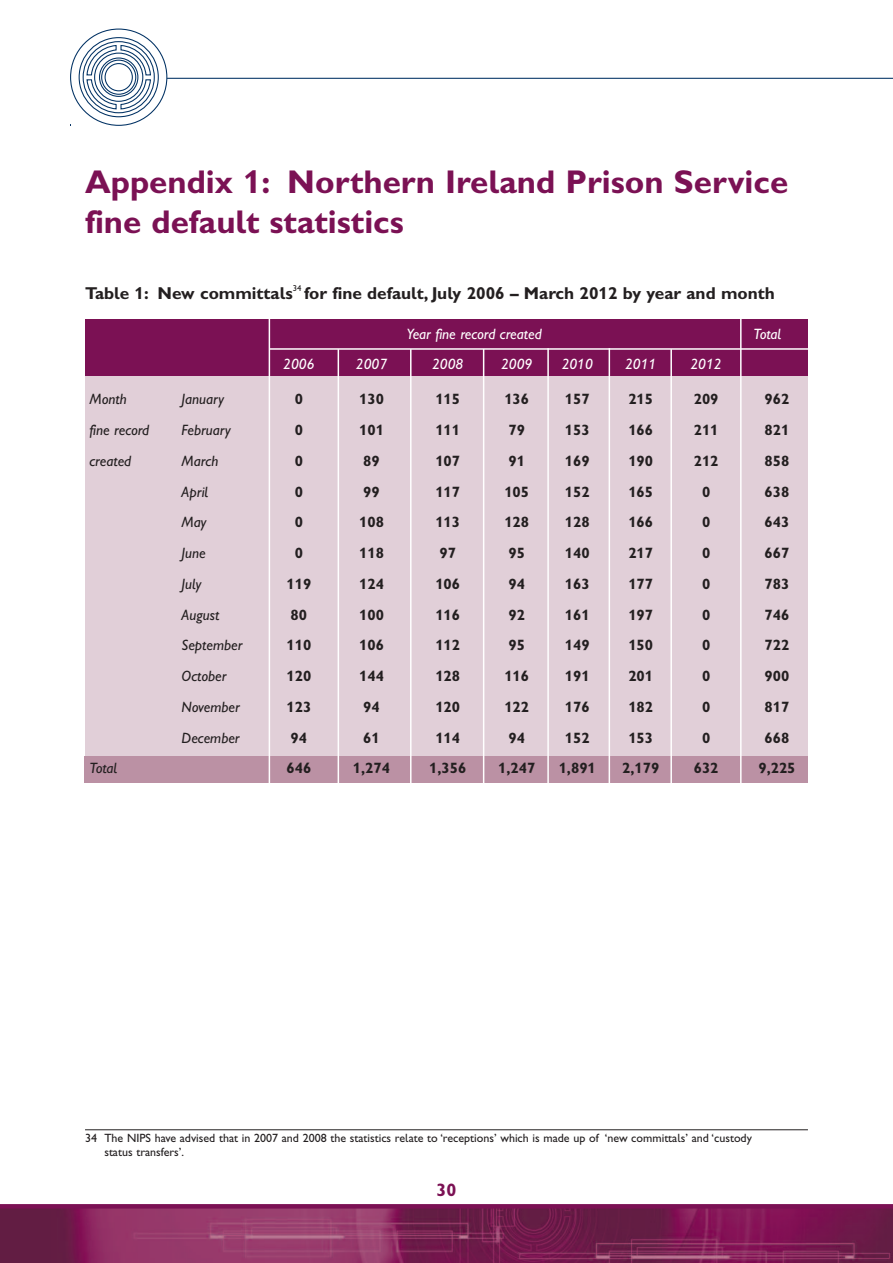
<style>
.page{position:relative;width:893px;height:1263px;background:#fff}
.page>*{position:absolute;margin:0;border:0;box-sizing:border-box;transform-origin:0 0}
.t1{font:33px/39.6px "Gill Sans Hta Bold Plain";color:#7b1154}
.t2{font:18px "Gill Sans Hta Bold Plain";color:#7b1154}
.t3{font:17.25px "Gill Sans Hta Bold Plain";color:#231f20}
.t4{font:15px "Gill Sans Hta Bold Plain";color:#231f20}
.t5{font:italic 15px "Gill Sans Hta";color:#231f20}
.t6{font:italic 15px "Gill Sans Hta";color:#fff}
.t7{font:12px/14.4px "Gill Sans Hta";color:#231f20}
.t8{font:8.7px "Gill Sans Hta";color:#231f20}
</style>
<div class="page">
<div style="left:85px;top:366px;width:723px;height:414px;background:#e1cfd8"></div>
<div style="left:85px;top:756px;width:723px;height:26px;background:#bb91a4"></div>
<div style="left:85px;top:320px;width:723px;height:56px;background:#7b1154"></div>
<hr style="left:167px;top:78px;width:726px;height:1px;background:#003163">
<div style="left:83px;top:41px;width:72px;height:72px;border:1px solid #003163;border-radius:50%"></div>
<div style="left:79px;top:37px;width:80px;height:80px;border:1px solid #003163;border-radius:50%"></div>
<svg style="left:86px;top:44px;width:66px;height:66px"></svg>
<img style="left:0;top:1208px;width:893px;height:55px">
<svg style="left:0;top:1204px;width:893px;height:4px;fill:#7b1154"></svg>
<hr style="left:269px;top:316px;width:1px;height:486px;background:#fff">
<hr style="left:338px;top:349px;width:1px;height:486px;background:#fff">
<hr style="left:410px;top:349px;width:2px;height:486px;background:#fff">
<hr style="left:483px;top:349px;width:1px;height:486px;background:#fff">
<hr style="left:547px;top:348px;width:2px;height:486px;background:#fff">
<hr style="left:609px;top:348px;width:1px;height:486px;background:#fff">
<hr style="left:670px;top:349px;width:2px;height:486px;background:#fff">
<hr style="left:740px;top:316px;width:2px;height:519px;background:#fff">
<hr style="left:270px;top:348px;width:547px;height:2px;background:#fff">
<hr style="left:85px;top:1129px;width:723px;height:1px;background:#231f20">
<h1 class="t1" style="left:85px;top:165px;width:705px">Appendix 1: Northern Ireland Prison Service fine default statistics</h1>
<p class="t3" style="left:85px;top:288px;width:209px">Table 1: New committals</p>
<p class="t8" style="left:293px;top:285px;width:10px">34</p>
<p class="t3" style="left:304px;top:288px;width:472px">for fine default, July 2006 – March 2012 by year and month</p>
<p class="t6" style="left:407px;top:329px;width:137px">Year fine record created</p>
<p class="t6" style="left:753px;top:329px;width:30px">Total</p>
<p class="t6" style="left:283px;top:359px;width:33px">2006</p>
<p class="t6" style="left:356px;top:359px;width:33px">2007</p>
<p class="t6" style="left:432px;top:359px;width:33px">2008</p>
<p class="t6" style="left:501px;top:359px;width:33px">2009</p>
<p class="t6" style="left:562px;top:359px;width:33px">2010</p>
<p class="t6" style="left:625px;top:359px;width:33px">2011</p>
<p class="t6" style="left:690px;top:359px;width:33px">2012</p>
<p class="t5" style="left:90px;top:394px;width:39px">Month</p>
<p class="t5" style="left:182px;top:394px;width:44px">January</p>
<p class="t4" style="left:295px;top:394px;width:10px">0</p>
<p class="t4" style="left:359px;top:394px;width:26px">130</p>
<p class="t4" style="left:435px;top:394px;width:26px">115</p>
<p class="t4" style="left:504px;top:394px;width:26px">136</p>
<p class="t4" style="left:565px;top:394px;width:26px">157</p>
<p class="t4" style="left:628px;top:394px;width:26px">215</p>
<p class="t4" style="left:694px;top:394px;width:26px">209</p>
<p class="t4" style="left:765px;top:394px;width:26px">962</p>
<p class="t5" style="left:90px;top:425px;width:61px">fine record</p>
<p class="t5" style="left:182px;top:425px;width:51px">February</p>
<p class="t4" style="left:295px;top:425px;width:10px">0</p>
<p class="t4" style="left:359px;top:425px;width:26px">101</p>
<p class="t4" style="left:435px;top:425px;width:26px">111</p>
<p class="t4" style="left:508px;top:425px;width:18px">79</p>
<p class="t4" style="left:565px;top:425px;width:26px">153</p>
<p class="t4" style="left:628px;top:425px;width:26px">166</p>
<p class="t4" style="left:694px;top:425px;width:26px">211</p>
<p class="t4" style="left:765px;top:425px;width:26px">821</p>
<p class="t5" style="left:90px;top:456px;width:43px">created</p>
<p class="t5" style="left:182px;top:456px;width:39px">March</p>
<p class="t4" style="left:295px;top:456px;width:10px">0</p>
<p class="t4" style="left:363px;top:456px;width:18px">89</p>
<p class="t4" style="left:435px;top:456px;width:26px">107</p>
<p class="t4" style="left:508px;top:456px;width:18px">91</p>
<p class="t4" style="left:565px;top:456px;width:26px">169</p>
<p class="t4" style="left:628px;top:456px;width:26px">190</p>
<p class="t4" style="left:694px;top:456px;width:26px">212</p>
<p class="t4" style="left:765px;top:456px;width:26px">858</p>
<p class="t5" style="left:182px;top:486px;width:28px">April</p>
<p class="t4" style="left:295px;top:486px;width:10px">0</p>
<p class="t4" style="left:363px;top:486px;width:18px">99</p>
<p class="t4" style="left:435px;top:486px;width:26px">117</p>
<p class="t4" style="left:504px;top:486px;width:26px">105</p>
<p class="t4" style="left:565px;top:486px;width:26px">152</p>
<p class="t4" style="left:628px;top:486px;width:26px">165</p>
<p class="t4" style="left:702px;top:486px;width:10px">0</p>
<p class="t4" style="left:765px;top:486px;width:26px">638</p>
<p class="t5" style="left:182px;top:517px;width:26px">May</p>
<p class="t4" style="left:295px;top:517px;width:10px">0</p>
<p class="t4" style="left:359px;top:517px;width:26px">108</p>
<p class="t4" style="left:435px;top:517px;width:26px">113</p>
<p class="t4" style="left:504px;top:517px;width:26px">128</p>
<p class="t4" style="left:565px;top:517px;width:26px">128</p>
<p class="t4" style="left:628px;top:517px;width:26px">166</p>
<p class="t4" style="left:702px;top:517px;width:10px">0</p>
<p class="t4" style="left:765px;top:517px;width:26px">643</p>
<p class="t5" style="left:182px;top:548px;width:26px">June</p>
<p class="t4" style="left:295px;top:548px;width:10px">0</p>
<p class="t4" style="left:359px;top:548px;width:26px">118</p>
<p class="t4" style="left:439px;top:548px;width:18px">97</p>
<p class="t4" style="left:508px;top:548px;width:18px">95</p>
<p class="t4" style="left:565px;top:548px;width:26px">140</p>
<p class="t4" style="left:628px;top:548px;width:26px">217</p>
<p class="t4" style="left:702px;top:548px;width:10px">0</p>
<p class="t4" style="left:765px;top:548px;width:26px">667</p>
<p class="t5" style="left:182px;top:579px;width:21px">July</p>
<p class="t4" style="left:286px;top:579px;width:26px">119</p>
<p class="t4" style="left:359px;top:579px;width:26px">124</p>
<p class="t4" style="left:435px;top:579px;width:26px">106</p>
<p class="t4" style="left:508px;top:579px;width:18px">94</p>
<p class="t4" style="left:565px;top:579px;width:26px">163</p>
<p class="t4" style="left:628px;top:579px;width:26px">177</p>
<p class="t4" style="left:702px;top:579px;width:10px">0</p>
<p class="t4" style="left:765px;top:579px;width:26px">783</p>
<p class="t5" style="left:182px;top:609px;width:39px">August</p>
<p class="t4" style="left:291px;top:609px;width:18px">80</p>
<p class="t4" style="left:359px;top:609px;width:26px">100</p>
<p class="t4" style="left:435px;top:609px;width:26px">116</p>
<p class="t4" style="left:508px;top:609px;width:18px">92</p>
<p class="t4" style="left:565px;top:609px;width:26px">161</p>
<p class="t4" style="left:628px;top:609px;width:26px">197</p>
<p class="t4" style="left:702px;top:609px;width:10px">0</p>
<p class="t4" style="left:765px;top:609px;width:26px">746</p>
<p class="t5" style="left:182px;top:640px;width:62px">September</p>
<p class="t4" style="left:286px;top:640px;width:26px">110</p>
<p class="t4" style="left:359px;top:640px;width:26px">106</p>
<p class="t4" style="left:435px;top:640px;width:26px">112</p>
<p class="t4" style="left:508px;top:640px;width:18px">95</p>
<p class="t4" style="left:565px;top:640px;width:26px">149</p>
<p class="t4" style="left:628px;top:640px;width:26px">150</p>
<p class="t4" style="left:702px;top:640px;width:10px">0</p>
<p class="t4" style="left:765px;top:640px;width:26px">722</p>
<p class="t5" style="left:182px;top:671px;width:46px">October</p>
<p class="t4" style="left:286px;top:671px;width:26px">120</p>
<p class="t4" style="left:359px;top:671px;width:26px">144</p>
<p class="t4" style="left:435px;top:671px;width:26px">128</p>
<p class="t4" style="left:504px;top:671px;width:26px">116</p>
<p class="t4" style="left:565px;top:671px;width:26px">191</p>
<p class="t4" style="left:628px;top:671px;width:26px">201</p>
<p class="t4" style="left:702px;top:671px;width:10px">0</p>
<p class="t4" style="left:765px;top:671px;width:26px">900</p>
<p class="t5" style="left:182px;top:702px;width:60px">November</p>
<p class="t4" style="left:286px;top:702px;width:26px">123</p>
<p class="t4" style="left:363px;top:702px;width:18px">94</p>
<p class="t4" style="left:435px;top:702px;width:26px">120</p>
<p class="t4" style="left:504px;top:702px;width:26px">122</p>
<p class="t4" style="left:565px;top:702px;width:26px">176</p>
<p class="t4" style="left:628px;top:702px;width:26px">182</p>
<p class="t4" style="left:702px;top:702px;width:10px">0</p>
<p class="t4" style="left:765px;top:702px;width:26px">817</p>
<p class="t5" style="left:182px;top:732px;width:60px">December</p>
<p class="t4" style="left:291px;top:732px;width:18px">94</p>
<p class="t4" style="left:363px;top:732px;width:18px">61</p>
<p class="t4" style="left:435px;top:732px;width:26px">114</p>
<p class="t4" style="left:508px;top:732px;width:18px">94</p>
<p class="t4" style="left:565px;top:732px;width:26px">152</p>
<p class="t4" style="left:628px;top:732px;width:26px">153</p>
<p class="t4" style="left:702px;top:732px;width:10px">0</p>
<p class="t4" style="left:765px;top:732px;width:26px">668</p>
<p class="t5" style="left:90px;top:763px;width:30px">Total</p>
<p class="t4" style="left:286px;top:763px;width:26px">646</p>
<p class="t4" style="left:353px;top:763px;width:39px">1,274</p>
<p class="t4" style="left:429px;top:763px;width:39px">1,356</p>
<p class="t4" style="left:498px;top:763px;width:39px">1,247</p>
<p class="t4" style="left:559px;top:763px;width:39px">1,891</p>
<p class="t4" style="left:622px;top:763px;width:39px">2,179</p>
<p class="t4" style="left:694px;top:763px;width:26px">632</p>
<p class="t4" style="left:758px;top:763px;width:39px">9,225</p>
<p class="t7" style="left:104px;top:1132px;width:649px;text-indent:-19px">34 The NIPS have advised that in 2007 and 2008 the statistics relate to ‘receptions’ which is made up of ‘new committals’ and ‘custody status transfers’.</p>
<p class="t2" style="left:437px;top:1184px;width:21px">30</p>
</div>
